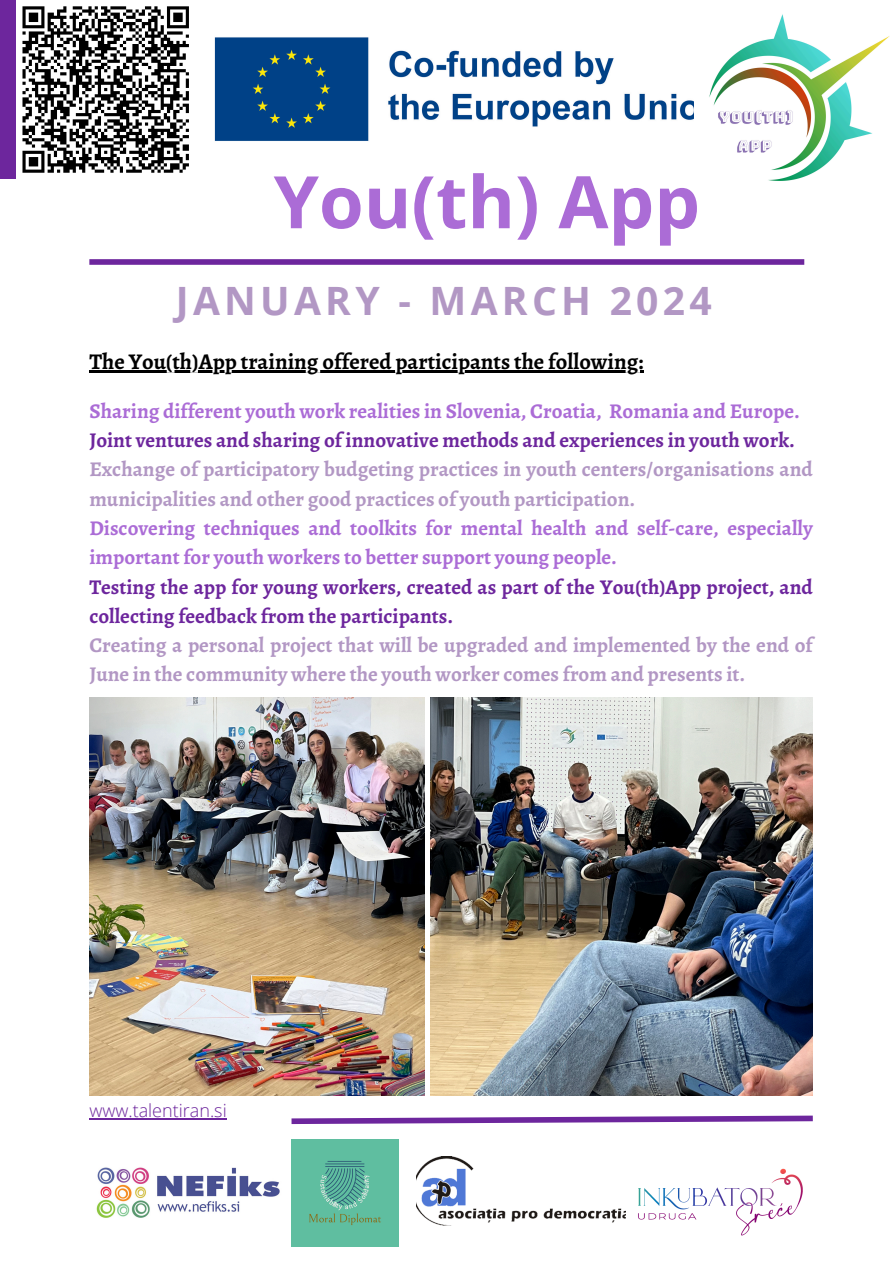
<style>
.page{position:relative;width:894px;height:1264px;background:#fff}
.page>*{position:absolute;margin:0;border:0;box-sizing:border-box;transform-origin:0 0}
.t1{font:700 72.45px "Open Sans";color:#ab6cd6}
.t2{font:700 39px "Open Sans";letter-spacing:.11em;color:#b297c4}
.t3{font:700 22.5px "Alegreya";color:#000}
.t4{font:700 21px/29.2px "Alegreya";color:#b297c4}
.t5{font:300 18px "Open Sans";color:#6d269d}
.s1{color:#ab6cd6}
.s2{color:#6d269d}
</style>
<div class="page">
<div style="left:89px;top:259px;width:715px;height:6px;background:#6d269d"></div>
<div style="left:0;top:0;width:89px;height:178px;background:#6d269d"></div>
<hr style="left:89px;top:1118px;width:138px;height:1px;background:#6d269d">
<svg style="left:291px;top:1115px;width:522px;height:10px"></svg>
<img style="left:214px;top:37px;width:480px;height:104px">
<img style="left:96px;top:1167px;width:184px;height:51px">
<img style="left:291px;top:1139px;width:107px;height:107px">
<img style="left:625px;top:1168px;width:178px;height:68px">
<img style="left:416px;top:1156px;width:209px;height:69px">
<img style="left:709px;top:14px;width:180px;height:167px">
<div style="left:16px;top:0;width:179px;height:179px;background:#fff"></div>
<svg style="left:22px;top:6px;width:167px;height:167px"></svg>
<img style="left:89px;top:697px;width:336px;height:398px">
<img style="left:430px;top:697px;width:382px;height:398px">
<hr style="left:89px;top:370px;width:554px;height:2px;background:#000">
<h3 class="t1" style="left:273px;top:151px;width:428px">You(th) App</h3>
<p class="t2" style="left:176px;top:273px;width:537px">JANUARY - MARCH 2024</p>
<p class="t3" style="left:89px;top:346px;width:555px">The You(th)App training offered participants the following:</p>
<p class="t4" style="left:89px;top:396px;width:724px"><span class="s1">Sharing different youth work realities in Slovenia, Croatia, Romania and Europe.<br></span><span class="s2">Joint ventures and sharing of innovative methods and experiences in youth work.<br></span>Exchange of participatory budgeting practices in youth centers/organisations and municipalities and other good practices of youth participation.<br><span class="s1">Discovering techniques and toolkits for mental health and self-care, especially important for youth workers to better support young people.<br></span><span class="s2">Testing the app for young workers, created as part of the You(th)App project, and collecting feedback from the participants.<br></span>Creating a personal project that will be upgraded and implemented by the end of June in the community where the youth worker comes from and presents it.</p>
<p class="t5" style="left:89px;top:1098px;width:139px">www.talentiran.si</p>
</div>
